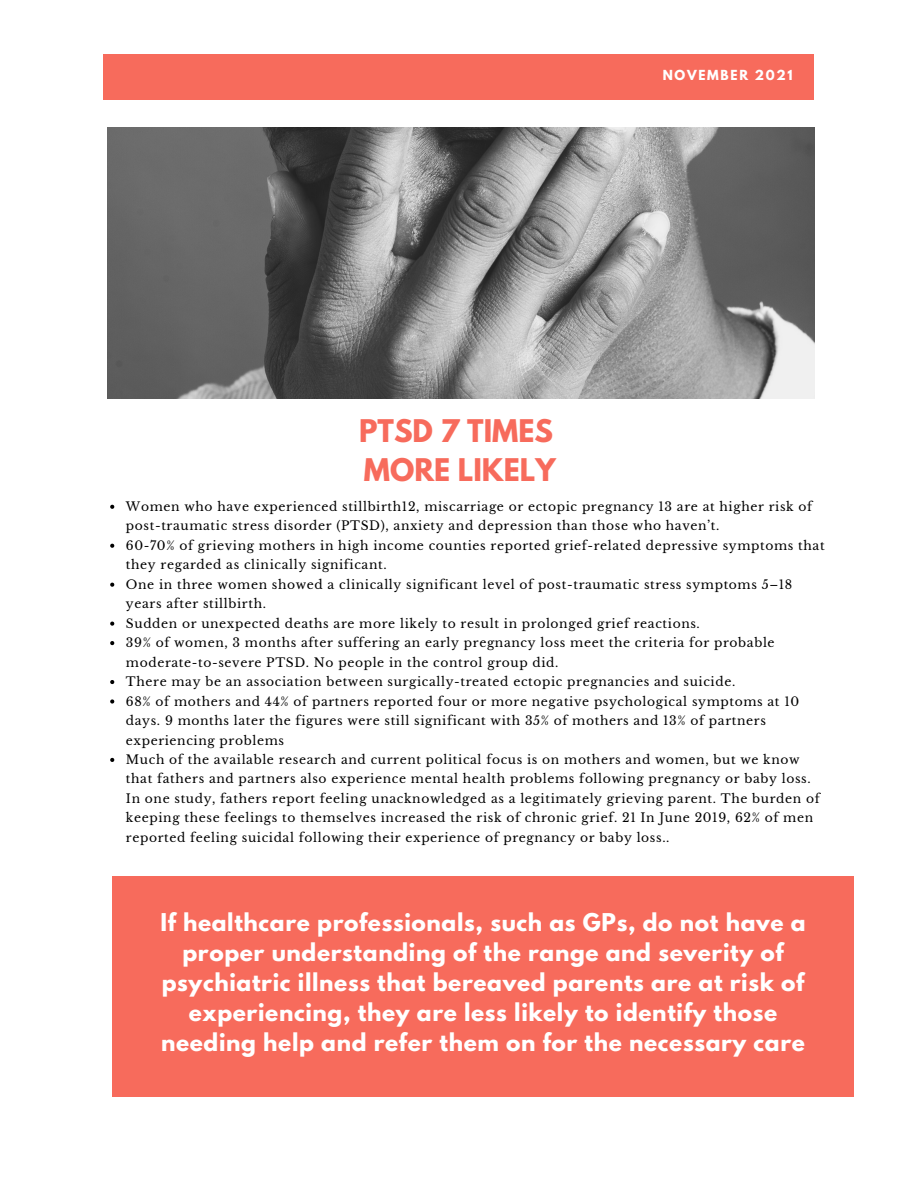
<style>
.page{position:relative;width:918px;height:1188px;background:#fff}
.page>*{position:absolute;margin:0;border:0;box-sizing:border-box;transform-origin:0 0}
.t1{font:700 27.6px "League Spartan";color:#f76b5c}
.t2{font:700 21.75px/29.8px "League Spartan";letter-spacing:.03em;color:#fff;text-align:center}
.t3{font:12.3px/19.5px "Libre Baskerville";letter-spacing:.05em;color:#000}
.t4{font:700 12.3px "League Spartan";letter-spacing:.14em;color:#fff}
</style>
<div class="page">
<svg style="left:110px;top:505px;width:4px;height:4px"></svg>
<svg style="left:110px;top:544px;width:4px;height:4px"></svg>
<svg style="left:110px;top:583px;width:4px;height:4px"></svg>
<svg style="left:110px;top:622px;width:4px;height:4px"></svg>
<svg style="left:110px;top:641px;width:4px;height:4px"></svg>
<svg style="left:110px;top:680px;width:4px;height:4px"></svg>
<svg style="left:110px;top:699px;width:4px;height:5px"></svg>
<svg style="left:110px;top:758px;width:4px;height:4px"></svg>
<div style="left:112px;top:876px;width:742px;height:221px;background:#f76b5c"></div>
<img style="left:107px;top:127px;width:708px;height:271px">
<div style="left:103px;top:54px;width:711px;height:45px;background:#f76b5c"></div>
<p class="t4" style="left:663px;top:69px;width:131px">NOVEMBER 2021</p>
<p class="t1" style="left:359px;top:417px;width:195px">PTSD 7 TIMES</p>
<p class="t1" style="left:364px;top:456px;width:193px">MORE LIKELY</p>
<p class="t3" style="left:126px;top:497px;width:688px">Women who have experienced stillbirth12, miscarriage or ectopic pregnancy 13 are at higher risk of post-traumatic stress disorder (PTSD), anxiety and depression than those who haven’t.</p>
<p class="t3" style="left:126px;top:536px;width:700px">60-70% of grieving mothers in high income counties reported grief-related depressive symptoms that they regarded as clinically significant.</p>
<p class="t3" style="left:126px;top:575px;width:668px">One in three women showed a clinically significant level of post-traumatic stress symptoms 5–18 years after stillbirth.</p>
<p class="t3" style="left:126px;top:614px;width:575px">Sudden or unexpected deaths are more likely to result in prolonged grief reactions.</p>
<p class="t3" style="left:126px;top:633px;width:650px">39% of women, 3 months after suffering an early pregnancy loss meet the criteria for probable moderate-to-severe PTSD. No people in the control group did.</p>
<p class="t3" style="left:126px;top:672px;width:611px">There may be an association between surgically-treated ectopic pregnancies and suicide.</p>
<p class="t3" style="left:126px;top:692px;width:675px">68% of mothers and 44% of partners reported four or more negative psychological symptoms at 10 days. 9 months later the figures were still significant with 35% of mothers and 13% of partners experiencing problems</p>
<p class="t3" style="left:126px;top:750px;width:695px">Much of the available research and current political focus is on mothers and women, but we know that fathers and partners also experience mental health problems following pregnancy or baby loss.<br>In one study, fathers report feeling unacknowledged as a legitimately grieving parent. The burden of keeping these feelings to themselves increased the risk of chronic grief. 21 In June 2019, 62% of men reported feeling suicidal following their experience of pregnancy or baby loss..</p>
<p class="t2" style="left:160px;top:911px;width:647px">If healthcare professionals, such as GPs, do not have a proper understanding of the range and severity of psychiatric illness that bereaved parents are at risk of experiencing, they are less likely to identify those needing help and refer them on for the necessary care</p>
</div>
